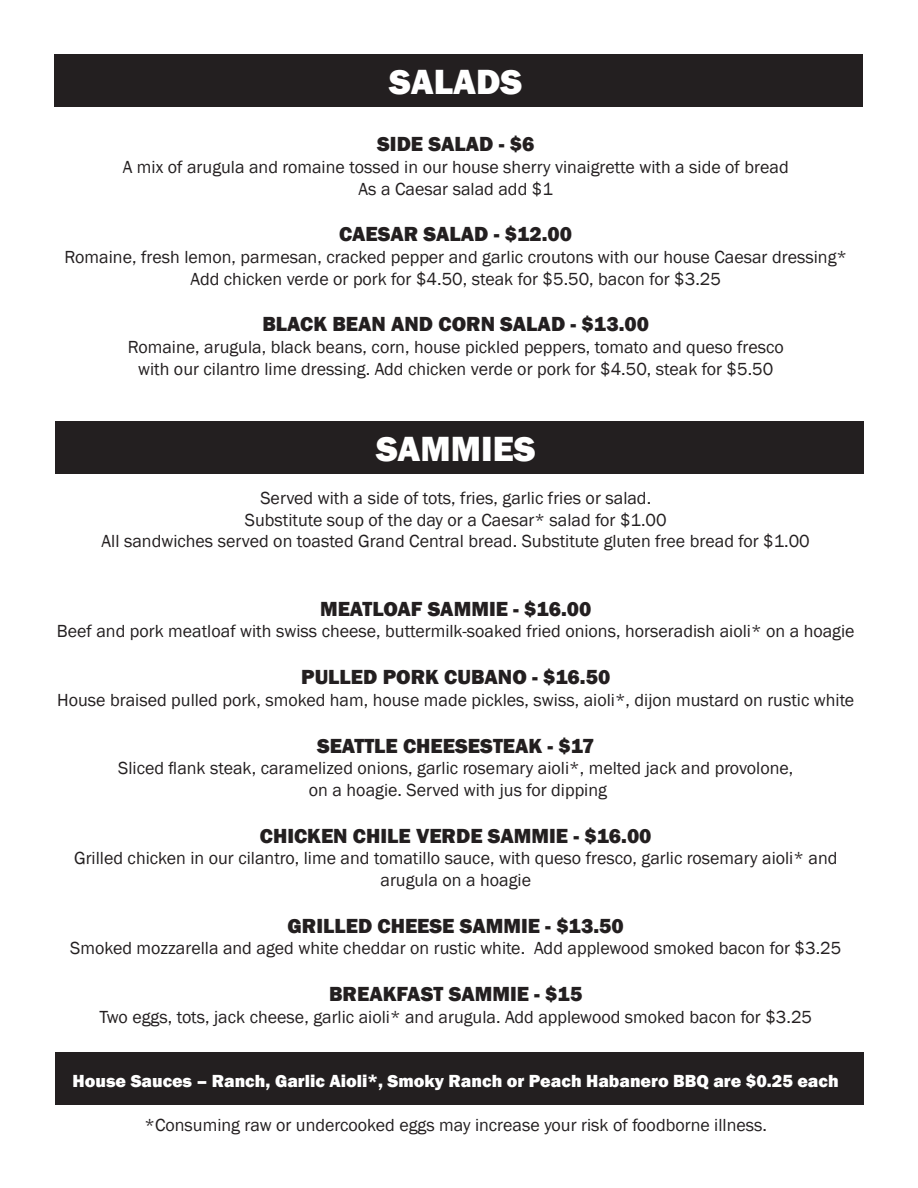
<style>
.page{position:relative;width:918px;height:1188px;background:#fff}
.page>*{position:absolute;margin:0;border:0;box-sizing:border-box;transform-origin:0 0}
.t1{font:800 36px "Franklin Gothic";color:#fff}
.t2{font:800 21px "Franklin Gothic";color:#231f20}
.t3{font:18px/21.6px "Franklin Gothic";color:#231f20;text-align:center}
.t4{font:800 18px "Franklin Gothic";color:#fff}
</style>
<div class="page">
<div style="left:56px;top:1052px;width:808px;height:53px;background:#231f20"></div>
<div style="left:56px;top:422px;width:808px;height:52px;background:#231f20"></div>
<div style="left:55px;top:54px;width:808px;height:52px;background:#231f20"></div>
<p class="t1" style="left:389px;top:58px;width:135px">SALADS</p>
<p class="t2" style="left:377px;top:131px;width:159px">SIDE SALAD - $6</p>
<p class="t3" style="left:123px;top:157px;width:667px">A mix of arugula and romaine tossed in our house sherry vinaigrette with a side of bread</p>
<p class="t3" style="left:359px;top:178px;width:196px">As a Caesar salad add $1</p>
<p class="t2" style="left:339px;top:221px;width:235px">CAESAR SALAD - $12.00</p>
<p class="t3" style="left:65px;top:247px;width:784px">Romaine, fresh lemon, parmesan, cracked pepper and garlic croutons with our house Caesar dressing*<br>Add chicken verde or pork for $4.50, steak for $5.50, bacon for $3.25</p>
<p class="t2" style="left:262px;top:311px;width:388px">BLACK BEAN AND CORN SALAD - $13.00</p>
<p class="t3" style="left:128px;top:337px;width:658px">Romaine, arugula, black beans, corn, house pickled peppers, tomato and queso fresco</p>
<p class="t3" style="left:138px;top:358px;width:637px">with our cilantro lime dressing. Add chicken verde or pork for $4.50, steak for $5.50</p>
<p class="t1" style="left:376px;top:426px;width:161px">SAMMIES</p>
<p class="t3" style="left:260px;top:488px;width:392px">Served with a side of tots, fries, garlic fries or salad.</p>
<p class="t3" style="left:245px;top:509px;width:423px">Substitute soup of the day or a Caesar* salad for $1.00</p>
<p class="t3" style="left:102px;top:531px;width:710px">All sandwiches served on toasted Grand Central bread. Substitute gluten free bread for $1.00</p>
<p class="t2" style="left:320px;top:595px;width:273px">MEATLOAF SAMMIE - $16.00</p>
<p class="t3" style="left:57px;top:621px;width:799px">Beef and pork meatloaf with swiss cheese, buttermilk-soaked fried onions, horseradish aioli* on a hoagie</p>
<p class="t2" style="left:301px;top:664px;width:311px">PULLED PORK CUBANO - $16.50</p>
<p class="t3" style="left:57px;top:689px;width:799px">House braised pulled pork, smoked ham, house made pickles, swiss, aioli*, dijon mustard on rustic white</p>
<p class="t2" style="left:317px;top:732px;width:279px">SEATTLE CHEESESTEAK - $17</p>
<p class="t3" style="left:118px;top:758px;width:677px">Sliced flank steak, caramelized onions, garlic rosemary aioli*, melted jack and provolone,</p>
<p class="t3" style="left:309px;top:779px;width:300px">on a hoagie. Served with jus for dipping</p>
<p class="t2" style="left:260px;top:822px;width:393px">CHICKEN CHILE VERDE SAMMIE - $16.00</p>
<p class="t3" style="left:74px;top:848px;width:765px">Grilled chicken in our cilantro, lime and tomatillo sauce, with queso fresco, garlic rosemary aioli* and arugula on a hoagie</p>
<p class="t2" style="left:288px;top:912px;width:338px">GRILLED CHEESE SAMMIE - $13.50</p>
<p class="t3" style="left:70px;top:938px;width:773px">Smoked mozzarella and aged white cheddar on rustic white. Add applewood smoked bacon for $3.25</p>
<p class="t2" style="left:329px;top:980px;width:255px">BREAKFAST SAMMIE - $15</p>
<p class="t3" style="left:99px;top:1006px;width:714px">Two eggs, tots, jack cheese, garlic aioli* and arugula. Add applewood smoked bacon for $3.25</p>
<p class="t4" style="left:73px;top:1070px;width:768px">House Sauces – Ranch, Garlic Aioli*, Smoky Ranch or Peach Habanero BBQ are $0.25 each</p>
<p class="t3" style="left:145px;top:1114px;width:624px">*Consuming raw or undercooked eggs may increase your risk of foodborne illness.</p>
</div>
